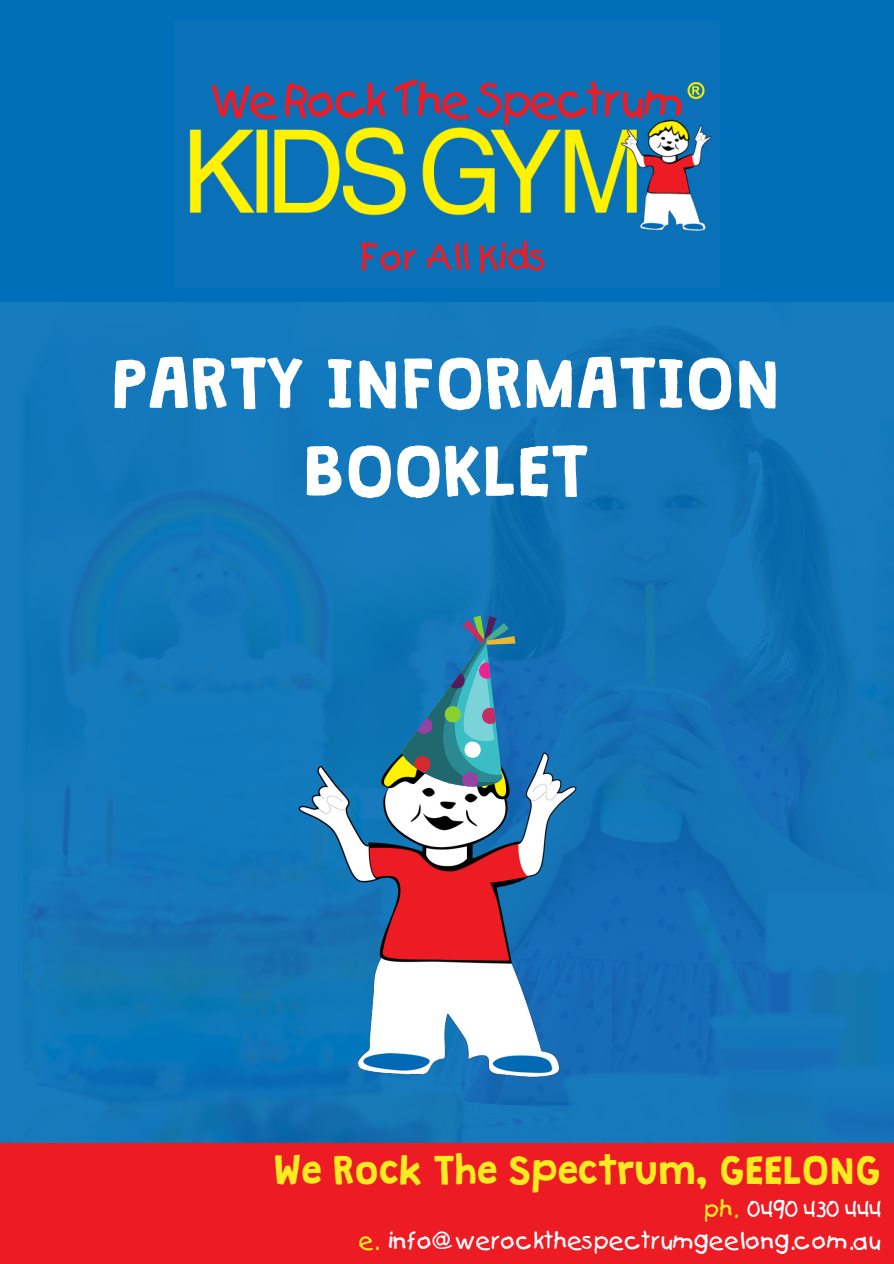
<style>
.page{position:relative;width:894px;height:1264px;background:#fff}
.page>*{position:absolute;margin:0;border:0;box-sizing:border-box;transform-origin:0 0}
.t1{font:63px "Granstander Clean";color:#fff}
.t2{font:35.25px "Granstander Clean";color:#fceb1f}
.t3{font:22.5px "Catchup Normal";color:#fff}
.s1{color:#fceb1f}
</style>
<div class="page">
<img style="left:0;top:301px;width:893px;height:842px">
<img style="left:257px;top:725px;width:361px;height:361px">
<svg style="left:397px;top:614px;width:138px;height:182px;background:#3982a5"></svg>
<div style="left:0;top:1143px;width:893px;height:120px;background:#ed1b24"></div>
<div style="left:0;top:0;width:893px;height:301px;background:#006fb9"></div>
<img style="left:189px;top:80px;width:523px;height:194px">
<p class="t1" style="left:112px;top:360px;width:671px">PARTY INFORMATION</p>
<p class="t1" style="left:305px;top:448px;width:286px">BOOKLET</p>
<p class="t2" style="left:274px;top:1157px;width:608px">We Rock The Spectrum, GEELONG</p>
<p class="t3" style="left:704px;top:1194px;width:178px"><span class="s1">ph.</span> 0490 430 444</p>
<p class="t3" style="left:359px;top:1225px;width:523px"><span class="s1">e.</span> info@werockthespectrumgeelong.com.au</p>
</div>
